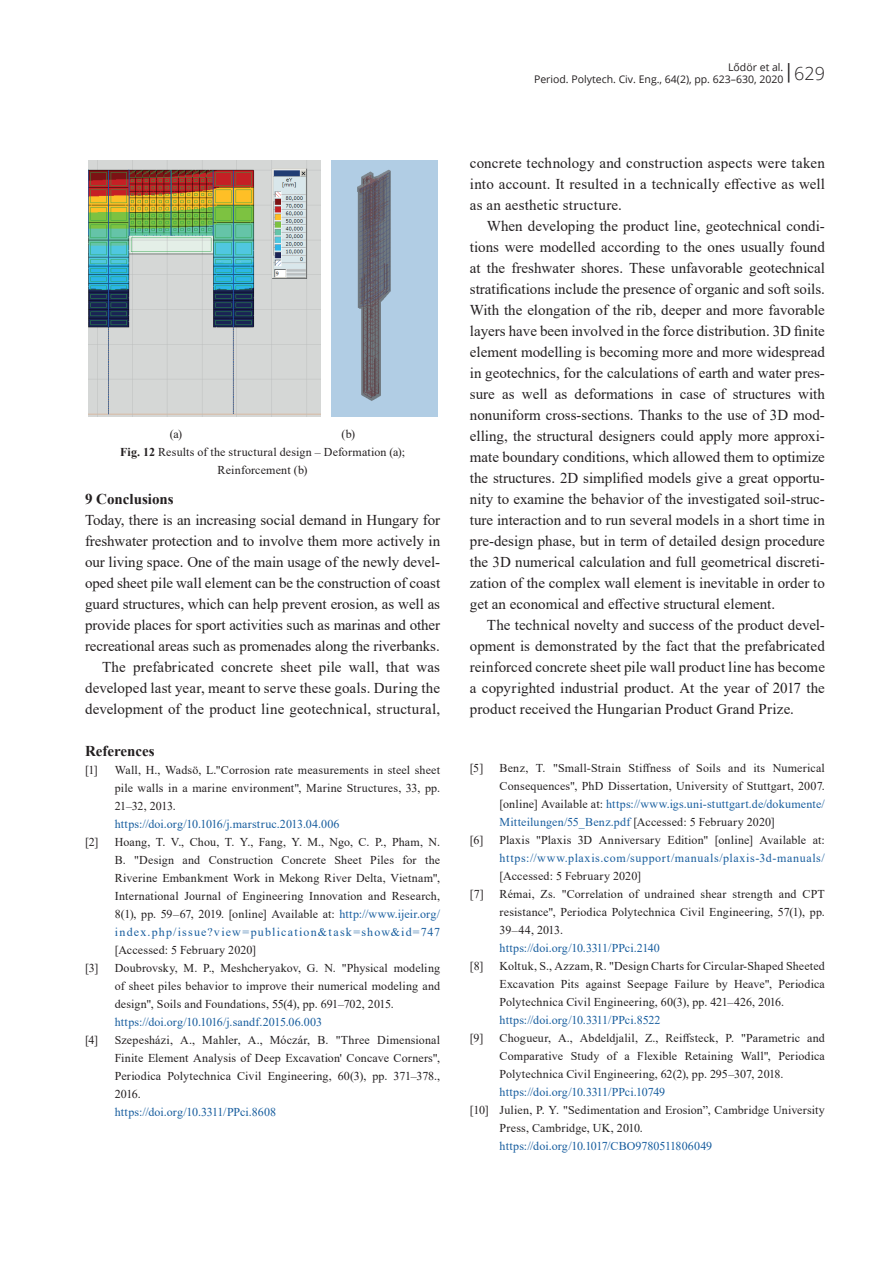
<style>
.page{position:relative;width:893px;height:1263px;background:#fff}
.page>*{position:absolute;margin:0;border:0;box-sizing:border-box;transform-origin:0 0}
.t1{font:15px/21px "Times New Roman";letter-spacing:-.005em;color:#231f20;text-align:justify}
.t2{font:700 15px "Times New Roman";color:#231f20}
.t3{font:12px/18px "Times New Roman";letter-spacing:.015em;color:#231f20;text-align:justify}
.t4{font:12px "Times New Roman";letter-spacing:.01em;color:#175d9e}
.t5{font:12px "Times New Roman";letter-spacing:.05em;color:#175d9e}
.t6{font:10.5px/12px "Open Sans";color:#231f20}
.s1{font-weight:700}
.s2{color:#175d9e}
</style>
<div class="page">
<img style="left:331px;top:160px;width:107px;height:256px">
<img style="left:88px;top:160px;width:232px;height:256px">
<p class="t3" style="left:170px;top:424px;width:14px">(a)</p>
<p class="t3" style="left:341px;top:424px;width:15px">(b)</p>
<p class="t3" style="left:120px;top:442px;width:287px"><span class="s1">Fig. 12</span> Results of the structural design – Deformation (a);</p>
<p class="t3" style="left:218px;top:460px;width:91px">Reinforcement (b)</p>
<p class="t2" style="left:85px;top:488px;width:90px">9 Conclusions</p>
<p class="t1" style="left:85px;top:509px;width:357px;text-align:right">Today, there is an increasing social demand in Hungary for freshwater protection and to involve them more actively in our living space. One of the main usage of the newly devel&shy;oped sheet pile wall element can be the construction of coast guard structures, which can help prevent erosion, as well as provide places for sport activities such as marinas and other recreational areas such as promenades along the riverbanks.<br>The prefabricated concrete sheet pile wall, that was developed last year, meant to serve these goals. During the development of the product line geotechnical, structural,</p>
<p class="t2" style="left:85px;top:740px;width:71px">References</p>
<p class="t3" style="left:85px;top:761px;width:14px">[1]</p>
<p class="t3" style="left:115px;top:761px;width:327px">Wall, H., Wadsö, L."Corrosion rate measurements in steel sheet pile walls in a marine environment", Marine Structures, 33, pp.<br>21–32, 2013.</p>
<p class="t4" style="left:115px;top:816px;width:226px">https://doi.org/10.1016/j.marstruc.2013.04.006</p>
<p class="t3" style="left:85px;top:833px;width:15px">[2]</p>
<p class="t3" style="left:115px;top:833px;width:327px">Hoang, T. V., Chou, T. Y., Fang, Y. M., Ngo, C. P., Pham, N.<br>B. "Design and Construction Concrete Sheet Piles for the Riverine Embankment Work in Mekong River Delta, Vietnam", International Journal of Engineering Innovation and Research, 8(1), pp. 59–67, 2019. [online] Available at: <span class="s2">http://www.ijeir.org/ index.php/issue?view=publication&amp;task=show&amp;id=747</span></p>
<p class="t3" style="left:115px;top:941px;width:143px">[Accessed: 5 February 2020]</p>
<p class="t3" style="left:85px;top:959px;width:15px">[3]</p>
<p class="t3" style="left:115px;top:959px;width:327px">Doubrovsky, M. P., Meshcheryakov, G. N. "Physical modeling of sheet piles behavior to improve their numerical modeling and design", Soils and Foundations, 55(4), pp. 691–702, 2015.</p>
<p class="t4" style="left:115px;top:1014px;width:209px">https://doi.org/10.1016/j.sandf.2015.06.003</p>
<p class="t3" style="left:85px;top:1031px;width:15px">[4]</p>
<p class="t3" style="left:115px;top:1031px;width:327px">Szepesházi, A., Mahler, A., Móczár, B. "Three Dimensional Finite Element Analysis of Deep Excavation' Concave Corners", Periodica Polytechnica Civil Engineering, 60(3), pp. 371–378., 2016.</p>
<p class="t4" style="left:115px;top:1104px;width:163px">https://doi.org/10.3311/PPci.8608</p>
<p class="t6" style="left:534px;top:61px;width:292px;text-indent:194px">Lődör et al.<br>Period. Polytech. Civ. Eng., 64(2), pp. 623–630, 2020<sup>|</sup><sup>629</sup></p>
<p class="t1" style="left:470px;top:152px;width:357px">concrete technology and construction aspects were taken into account. It resulted in a technically effective as well as an aesthetic structure.</p>
<p class="t1" style="left:470px;top:215px;width:357px;text-indent:17px">When developing the product line, geotechnical condi&shy;tions were modelled according to the ones usually found at the freshwater shores. These unfavorable geotechnical stratifications include the presence of organic and soft soils.<br>With the elongation of the rib, deeper and more favorable layers have been involved in the force distribution. 3D finite element modelling is becoming more and more widespread in geotechnics, for the calculations of earth and water pres&shy;sure as well as deformations in case of structures with nonuniform cross-sections. Thanks to the use of 3D mod&shy;elling, the structural designers could apply more approxi&shy;mate boundary conditions, which allowed them to optimize the structures. 2D simplified models give a great opportu&shy;nity to examine the behavior of the investigated soil-struc&shy;ture interaction and to run several models in a short time in pre-design phase, but in term of detailed design procedure the 3D numerical calculation and full geometrical discreti&shy;zation of the complex wall element is inevitable in order to get an economical and effective structural element.</p>
<p class="t1" style="left:470px;top:614px;width:357px;text-indent:17px">The technical novelty and success of the product devel&shy;opment is demonstrated by the fact that the prefabricated reinforced concrete sheet pile wall product line has become a copyrighted industrial product. At the year of 2017 the product received the Hungarian Product Grand Prize.</p>
<p class="t3" style="left:470px;top:759px;width:15px">[5]</p>
<p class="t3" style="left:500px;top:759px;width:327px">Benz, T. "Small-Strain Stiffness of Soils and its Numerical Consequences", PhD Dissertation, University of Stuttgart, 2007. [online] Available at: <span class="s2">https://www.igs.uni-stuttgart.de/dokumente/ Mitteilungen/55_Benz.pdf</span> [Accessed: 5 February 2020]</p>
<p class="t3" style="left:470px;top:831px;width:15px">[6]</p>
<p class="t3" style="left:500px;top:831px;width:327px">Plaxis "Plaxis 3D Anniversary Edition" [online] Available at:</p>
<p class="t5" style="left:500px;top:849px;width:327px">https://www.plaxis.com/support/manuals/plaxis-3d-manuals/</p>
<p class="t3" style="left:500px;top:867px;width:143px">[Accessed: 5 February 2020]</p>
<p class="t3" style="left:470px;top:885px;width:16px">[7]</p>
<p class="t3" style="left:500px;top:885px;width:327px">Rémai, Zs. "Correlation of undrained shear strength and CPT resistance", Periodica Polytechnica Civil Engineering, 57(1), pp.<br>39–44, 2013.</p>
<p class="t4" style="left:500px;top:939px;width:162px">https://doi.org/10.3311/PPci.2140</p>
<p class="t3" style="left:470px;top:957px;width:15px">[8]</p>
<p class="t3" style="left:500px;top:957px;width:327px">Koltuk, S., Azzam, R. "Design Charts for Circular-Shaped Sheeted Excavation Pits against Seepage Failure by Heave", Periodica Polytechnica Civil Engineering, 60(3), pp. 421–426, 2016.</p>
<p class="t4" style="left:500px;top:1011px;width:162px">https://doi.org/10.3311/PPci.8522</p>
<p class="t3" style="left:470px;top:1029px;width:15px">[9]</p>
<p class="t3" style="left:500px;top:1029px;width:327px">Chogueur, A., Abdeldjalil, Z., Reiffsteck, P. "Parametric and Comparative Study of a Flexible Retaining Wall", Periodica Polytechnica Civil Engineering, 62(2), pp. 295–307, 2018.</p>
<p class="t4" style="left:500px;top:1083px;width:167px">https://doi.org/10.3311/PPci.10749</p>
<p class="t3" style="left:500px;top:1101px;width:327px;text-indent:-30px">[10] Julien, P. Y. "Sedimentation and Erosion”, Cambridge University<br>Press, Cambridge, UK, 2010.</p>
<p class="t4" style="left:500px;top:1137px;width:214px">https://doi.org/10.1017/CBO9780511806049</p>
</div>
